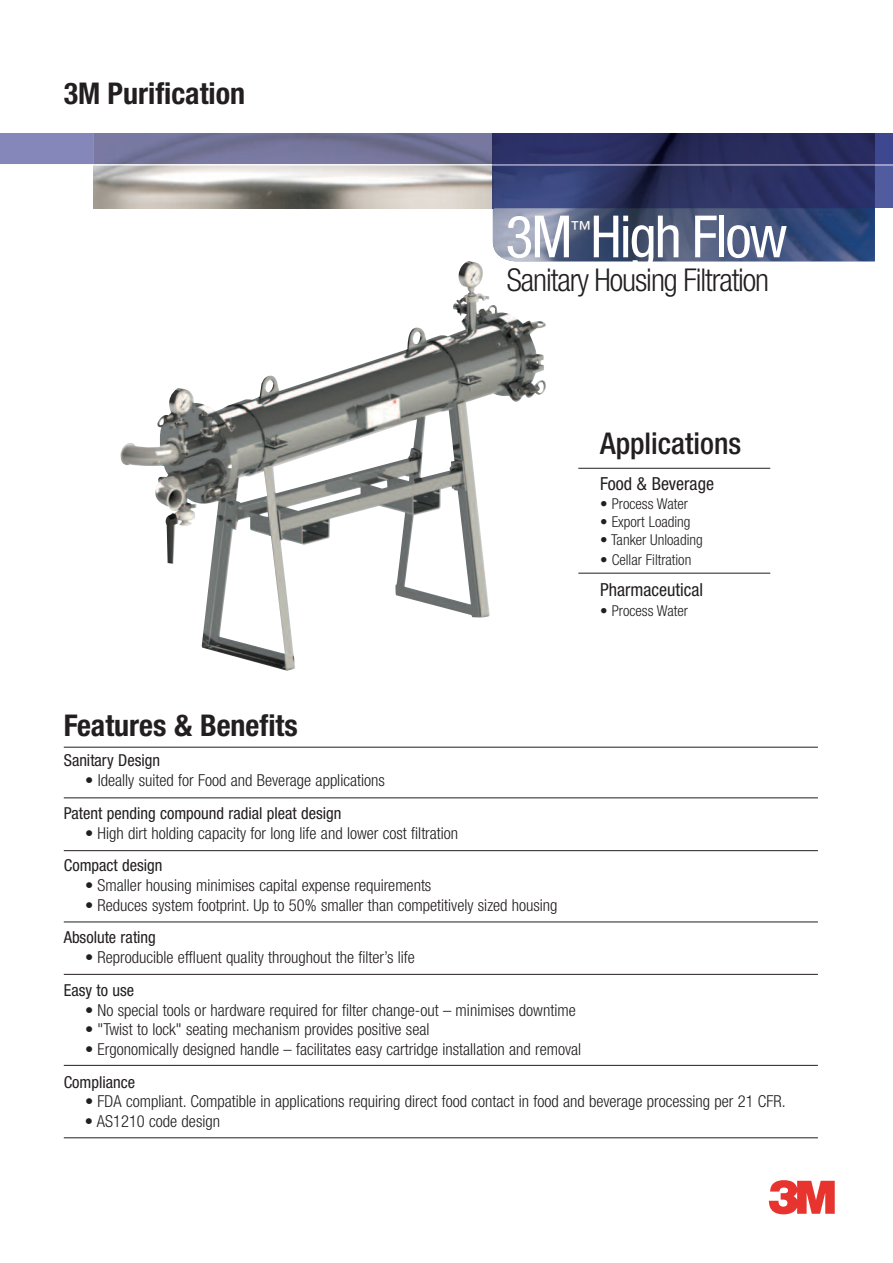
<style>
.page{position:relative;width:893px;height:1263px;background:#fff}
.page>*{position:absolute;margin:0;border:0;box-sizing:border-box;transform-origin:0 0}
.t1{font:condensed 58.35px "Helvetica Neue";letter-spacing:-.035em;color:#fff}
.t2{font:300 condensed 31.5px "Helvetica Neue";letter-spacing:-.035em;color:#231f20}
.t3{font:700 condensed 30px "Helvetica Neue";color:#231f20}
.t4{font:500 condensed 30px "Helvetica Neue LT Std";color:#231f20}
.t5{font:condensed 20.85px "Helvetica Neue";color:#fff}
.t6{font:condensed 18px "Helvetica Neue";color:#231f20}
.t7{font:300 condensed 16.5px "Helvetica Neue LT Std";color:#231f20}
.t8{font:condensed 16.5px "Helvetica Neue";color:#231f20}
.t9{font:300 condensed 15px "Helvetica Neue LT Std";color:#231f20}
</style>
<div class="page">
<svg style="left:769px;top:1180px;width:66px;height:34px"></svg>
<img style="left:493px;top:166px;width:382px;height:95px">
<img style="left:94px;top:166px;width:399px;height:42px">
<div style="left:875px;top:165px;width:18px;height:43px;background:#505c9f"></div>
<img style="left:493px;top:165px;width:1px;height:43px">
<svg style="left:0;top:134px;width:893px;height:32px"></svg>
<hr style="left:64px;top:747px;width:754px;height:1px;background:#231f20">
<hr style="left:64px;top:798px;width:754px;height:1px;background:#231f20">
<hr style="left:64px;top:850px;width:754px;height:1px;background:#231f20">
<hr style="left:64px;top:922px;width:754px;height:1px;background:#231f20">
<hr style="left:64px;top:974px;width:754px;height:1px;background:#231f20">
<hr style="left:64px;top:1065px;width:754px;height:1px;background:#231f20">
<hr style="left:64px;top:1137px;width:754px;height:1px;background:#231f20">
<img style="left:121px;top:261px;width:426px;height:410px">
<hr style="left:578px;top:468px;width:192px;height:1px;background:#231f20">
<hr style="left:578px;top:573px;width:192px;height:1px;background:#231f20">
<h3 class="t3" style="left:64px;top:83px;width:183px">3M Purification</h3>
<h1 class="t1" style="left:505px;top:216px;width:283px">3M High Flow</h1>
<p class="t5" style="left:570px;top:222px;width:22px">™</p>
<h2 class="t2" style="left:507px;top:269px;width:264px">Sanitary Housing Filtration</h2>
<h3 class="t4" style="left:600px;top:432px;width:143px">Applications</h3>
<p class="t6" style="left:600px;top:477px;width:115px">Food &amp; Beverage</p>
<p class="t9" style="left:600px;top:498px;width:89px">• Process Water</p>
<p class="t9" style="left:600px;top:516px;width:92px">• Export Loading</p>
<p class="t9" style="left:600px;top:534px;width:104px">• Tanker Unloading</p>
<p class="t9" style="left:600px;top:554px;width:93px">• Cellar Filtration</p>
<p class="t6" style="left:600px;top:584px;width:104px">Pharmaceutical</p>
<p class="t9" style="left:600px;top:605px;width:89px">• Process Water</p>
<h3 class="t3" style="left:64px;top:714px;width:236px">Features &amp; Benefits</h3>
<p class="t8" style="left:64px;top:755px;width:98px">Sanitary Design</p>
<p class="t7" style="left:85px;top:774px;width:301px">• Ideally suited for Food and Beverage applications</p>
<p class="t8" style="left:64px;top:807px;width:279px">Patent pending compound radial pleat design</p>
<p class="t7" style="left:85px;top:827px;width:375px">• High dirt holding capacity for long life and lower cost filtration</p>
<p class="t8" style="left:64px;top:859px;width:100px">Compact design</p>
<p class="t7" style="left:85px;top:879px;width:348px">• Smaller housing minimises capital expense requirements</p>
<p class="t7" style="left:85px;top:899px;width:474px">• Reduces system footprint. Up to 50% smaller than competitively sized housing</p>
<p class="t8" style="left:64px;top:931px;width:94px">Absolute rating</p>
<p class="t7" style="left:85px;top:951px;width:331px">• Reproducible effluent quality throughout the filter’s life</p>
<p class="t8" style="left:64px;top:984px;width:72px">Easy to use</p>
<p class="t7" style="left:85px;top:1004px;width:492px">• No special tools or hardware required for filter change-out – minimises downtime</p>
<p class="t7" style="left:85px;top:1023px;width:346px">• "Twist to lock" seating mechanism provides positive seal</p>
<p class="t7" style="left:85px;top:1043px;width:498px">• Ergonomically designed handle – facilitates easy cartridge installation and removal</p>
<p class="t8" style="left:64px;top:1076px;width:73px">Compliance</p>
<p class="t7" style="left:85px;top:1096px;width:702px">• FDA compliant. Compatible in applications requiring direct food contact in food and beverage processing per 21 CFR.</p>
<p class="t7" style="left:85px;top:1115px;width:137px">• AS1210 code design</p>
</div>
